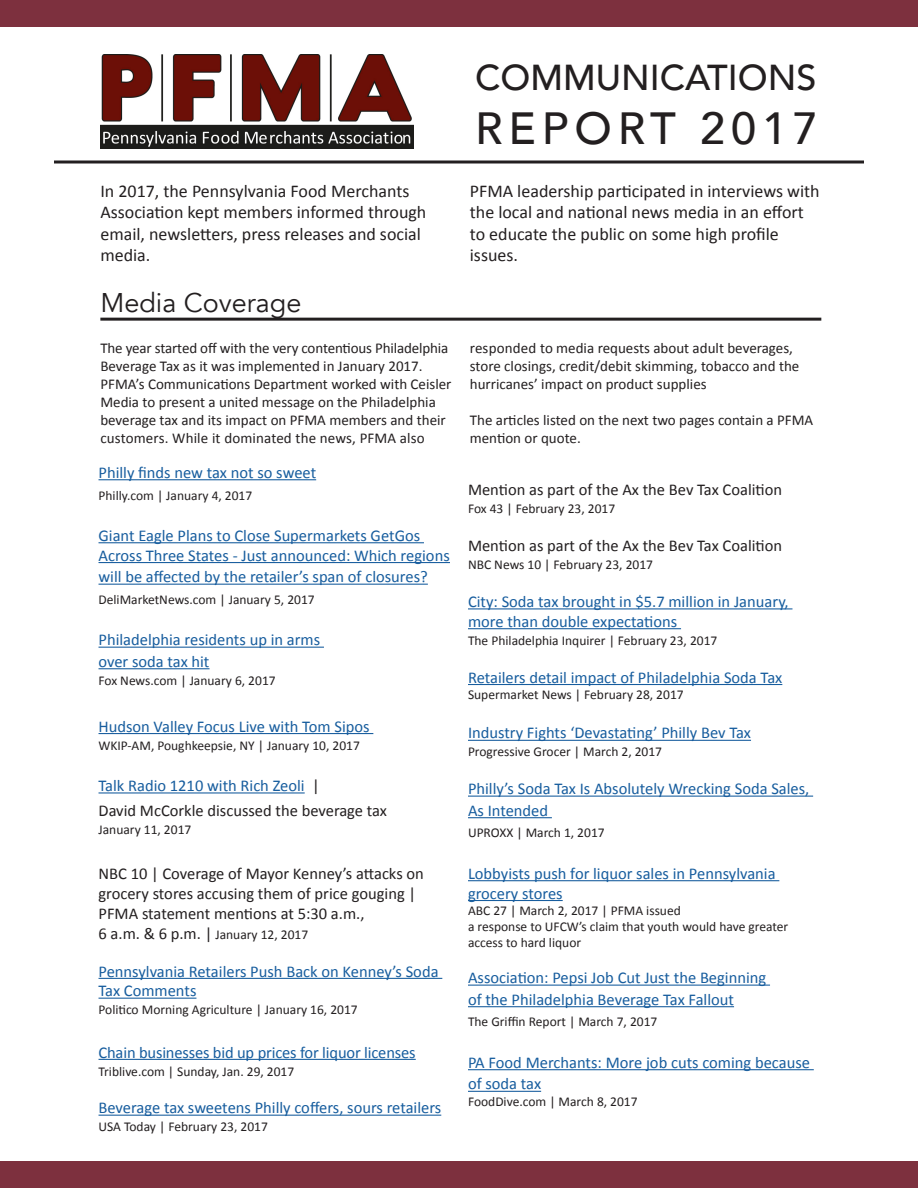
<style>
.page{position:relative;width:918px;height:1188px;background:#fff}
.page>*{position:absolute;margin:0;border:0;box-sizing:border-box;transform-origin:0 0}
.t1{font:500 45px "Avenir";letter-spacing:.13em;color:#231f20}
.t2{font:500 36px "Avenir";color:#231f20}
.t3{font:27px "Avenir";color:#231f20}
.t4{font:18px/21.6px "Calibri";color:#231f20}
.t5{font:16.5px/19.8px "Calibri";color:#175d9e}
.t6{font:16.5px/19.8px "Calibri";color:#231f20}
.t7{font:15px/18px "Calibri";color:#231f20}
.t8{font:13.5px/16.2px "Calibri";color:#231f20}
.s1{color:#231f20}
.s2{font-size:16.5px}
</style>
<div class="page">
<img style="left:100px;top:54px;width:314px;height:95px">
<svg style="left:54px;top:160px;width:810px;height:4px;background:#595657"></svg>
<hr style="left:100px;top:318px;width:721px;height:3px;background:#231f20">
<hr style="left:99px;top:479px;width:217px;height:1px;background:#175d9e">
<hr style="left:99px;top:542px;width:325px;height:1px;background:#175d9e">
<hr style="left:99px;top:562px;width:351px;height:1px;background:#175d9e">
<hr style="left:99px;top:584px;width:329px;height:1px;background:#175d9e">
<hr style="left:99px;top:647px;width:225px;height:1px;background:#175d9e">
<hr style="left:99px;top:668px;width:111px;height:1px;background:#175d9e">
<hr style="left:99px;top:733px;width:274px;height:1px;background:#175d9e">
<hr style="left:99px;top:792px;width:206px;height:2px;background:#175d9e">
<hr style="left:99px;top:978px;width:343px;height:1px;background:#175d9e">
<hr style="left:99px;top:998px;width:97px;height:1px;background:#175d9e">
<hr style="left:99px;top:1059px;width:317px;height:1px;background:#175d9e">
<hr style="left:99px;top:1115px;width:342px;height:1px;background:#175d9e">
<hr style="left:468px;top:608px;width:324px;height:1px;background:#175d9e">
<hr style="left:468px;top:628px;width:213px;height:1px;background:#175d9e">
<hr style="left:468px;top:684px;width:314px;height:1px;background:#175d9e">
<hr style="left:468px;top:740px;width:283px;height:1px;background:#175d9e">
<hr style="left:468px;top:796px;width:345px;height:1px;background:#175d9e">
<hr style="left:468px;top:817px;width:84px;height:1px;background:#175d9e">
<hr style="left:468px;top:880px;width:311px;height:1px;background:#175d9e">
<hr style="left:468px;top:900px;width:95px;height:1px;background:#175d9e">
<hr style="left:468px;top:985px;width:302px;height:1px;background:#175d9e">
<hr style="left:468px;top:1006px;width:266px;height:1px;background:#175d9e">
<hr style="left:468px;top:1069px;width:346px;height:1px;background:#175d9e">
<hr style="left:468px;top:1091px;width:73px;height:1px;background:#175d9e">
<div style="left:0;top:0;width:918px;height:27px;background:#7d303e"></div>
<div style="left:0;top:1161px;width:918px;height:27px;background:#7d303e"></div>
<p class="t2" style="left:475px;top:46px;width:343px">COMMUNICATIONS</p>
<p class="t1" style="left:475px;top:89px;width:344px">REPORT 2017</p>
<p class="t4" style="left:100px;top:180px;width:328px">In 2017, the Pennsylvania Food Merchants Association kept members informed through email, newsletters, press releases and social media.</p>
<p class="t4" style="left:470px;top:180px;width:351px">PFMA leadership participated in interviews with the local and national news media in an effort to educate the public on some high profile issues.</p>
<p class="t3" style="left:100px;top:286px;width:203px">Media Coverage</p>
<p class="t7" style="left:100px;top:339px;width:353px">The year started off with the very contentious Philadelphia Beverage Tax as it was implemented in January 2017.<br>PFMA’s Communications Department worked with Ceisler Media to present a united message on the Philadelphia beverage tax and its impact on PFMA members and their customers. While it dominated the news, PFMA also</p>
<p class="t7" style="left:470px;top:339px;width:331px">responded to media requests about adult beverages, store closings, credit/debit skimming, tobacco and the hurricanes’ impact on product supplies</p>
<p class="t7" style="left:470px;top:411px;width:345px">The articles listed on the next two pages contain a PFMA mention or quote.</p>
<p class="t5" style="left:99px;top:463px;width:219px">Philly finds new tax not so sweet</p>
<p class="t8" style="left:99px;top:487px;width:155px">Philly.com | January 4, 2017</p>
<p class="t5" style="left:99px;top:526px;width:353px">Giant Eagle Plans to Close Supermarkets GetGos<br>Across Three States - Just announced: Which regions</p>
<p class="t5" style="left:99px;top:567px;width:331px">will be affected by the retailer’s span of closures?</p>
<p class="t8" style="left:99px;top:591px;width:218px">DeliMarketNews.com | January 5, 2017</p>
<p class="t5" style="left:99px;top:630px;width:223px">Philadelphia residents up in arms</p>
<p class="t5" style="left:99px;top:652px;width:112px">over soda tax hit</p>
<p class="t8" style="left:99px;top:672px;width:179px">Fox News.com | January 6, 2017</p>
<p class="t5" style="left:99px;top:716px;width:273px">Hudson Valley Focus Live with Tom Sipos</p>
<p class="t8" style="left:99px;top:737px;width:263px">WKIP-AM, Poughkeepsie, NY | January 10, 2017</p>
<p class="t5" style="left:99px;top:776px;width:223px">Talk Radio 1210 with Rich Zeoli <span class="s1">|</span></p>
<p class="t6" style="left:99px;top:801px;width:290px">David McCorkle discussed the beverage tax</p>
<p class="t8" style="left:99px;top:822px;width:94px">January 11, 2017</p>
<p class="t6" style="left:99px;top:864px;width:327px">NBC 10 | Coverage of Mayor Kenney’s attacks on grocery stores accusing them of price gouging |<br>PFMA statement mentions at 5:30 a.m.,</p>
<p class="t8" style="left:99px;top:926px;width:211px"><span class="s2">6 a.m. &amp; 6 p.m. |</span> January 12, 2017</p>
<p class="t5" style="left:99px;top:961px;width:342px">Pennsylvania Retailers Push Back on Kenney’s Soda<br>Tax Comments</p>
<p class="t8" style="left:99px;top:1002px;width:261px">Politico Morning Agriculture | January 16, 2017</p>
<p class="t5" style="left:99px;top:1042px;width:319px">Chain businesses bid up prices for liquor licenses</p>
<p class="t8" style="left:99px;top:1063px;width:197px">Triblive.com | Sunday, Jan. 29, 2017</p>
<p class="t5" style="left:99px;top:1098px;width:344px">Beverage tax sweetens Philly coffers, sours retailers</p>
<p class="t8" style="left:99px;top:1119px;width:171px">USA Today | February 23, 2017</p>
<p class="t6" style="left:468px;top:480px;width:316px">Mention as part of the Ax the Bev Tax Coalition</p>
<p class="t8" style="left:468px;top:501px;width:149px">Fox 43 | February 23, 2017</p>
<p class="t6" style="left:468px;top:536px;width:316px">Mention as part of the Ax the Bev Tax Coalition</p>
<p class="t8" style="left:468px;top:557px;width:187px">NBC News 10 | February 23, 2017</p>
<p class="t5" style="left:468px;top:592px;width:322px">City: Soda tax brought in $5.7 million in January, more than double expectations</p>
<p class="t8" style="left:468px;top:632px;width:251px">The Philadelphia Inquirer | February 23, 2017</p>
<p class="t5" style="left:468px;top:667px;width:316px">Retailers detail impact of Philadelphia Soda Tax</p>
<p class="t8" style="left:468px;top:686px;width:217px">Supermarket News | February 28, 2017</p>
<p class="t5" style="left:468px;top:723px;width:285px">Industry Fights ‘Devastating’ Philly Bev Tax</p>
<p class="t8" style="left:468px;top:744px;width:196px">Progressive Grocer | March 2, 2017</p>
<p class="t5" style="left:468px;top:778px;width:343px;line-height:21.6px">Philly’s Soda Tax Is Absolutely Wrecking Soda Sales,<br>As Intended</p>
<p class="t8" style="left:468px;top:825px;width:138px">UPROXX | March 1, 2017</p>
<p class="t5" style="left:468px;top:864px;width:309px">Lobbyists push for liquor sales in Pennsylvania</p>
<p class="t5" style="left:468px;top:883px;width:96px">grocery stores</p>
<p class="t8" style="left:468px;top:902px;width:214px">ABC 27 | March 2, 2017 | PFMA issued</p>
<p class="t8" style="left:468px;top:919px;width:322px">a response to UFCW’s claim that youth would have greater access to hard liquor</p>
<p class="t5" style="left:468px;top:968px;width:300px">Association: Pepsi Job Cut Just the Beginning</p>
<p class="t5" style="left:468px;top:990px;width:268px">of the Philadelphia Beverage Tax Fallout</p>
<p class="t8" style="left:468px;top:1014px;width:191px">The Griffin Report | March 7, 2017</p>
<p class="t5" style="left:468px;top:1052px;width:344px;line-height:21.6px">PA Food Merchants: More job cuts coming because of soda tax</p>
<p class="t8" style="left:468px;top:1093px;width:171px">FoodDive.com | March 8, 2017</p>
</div>
